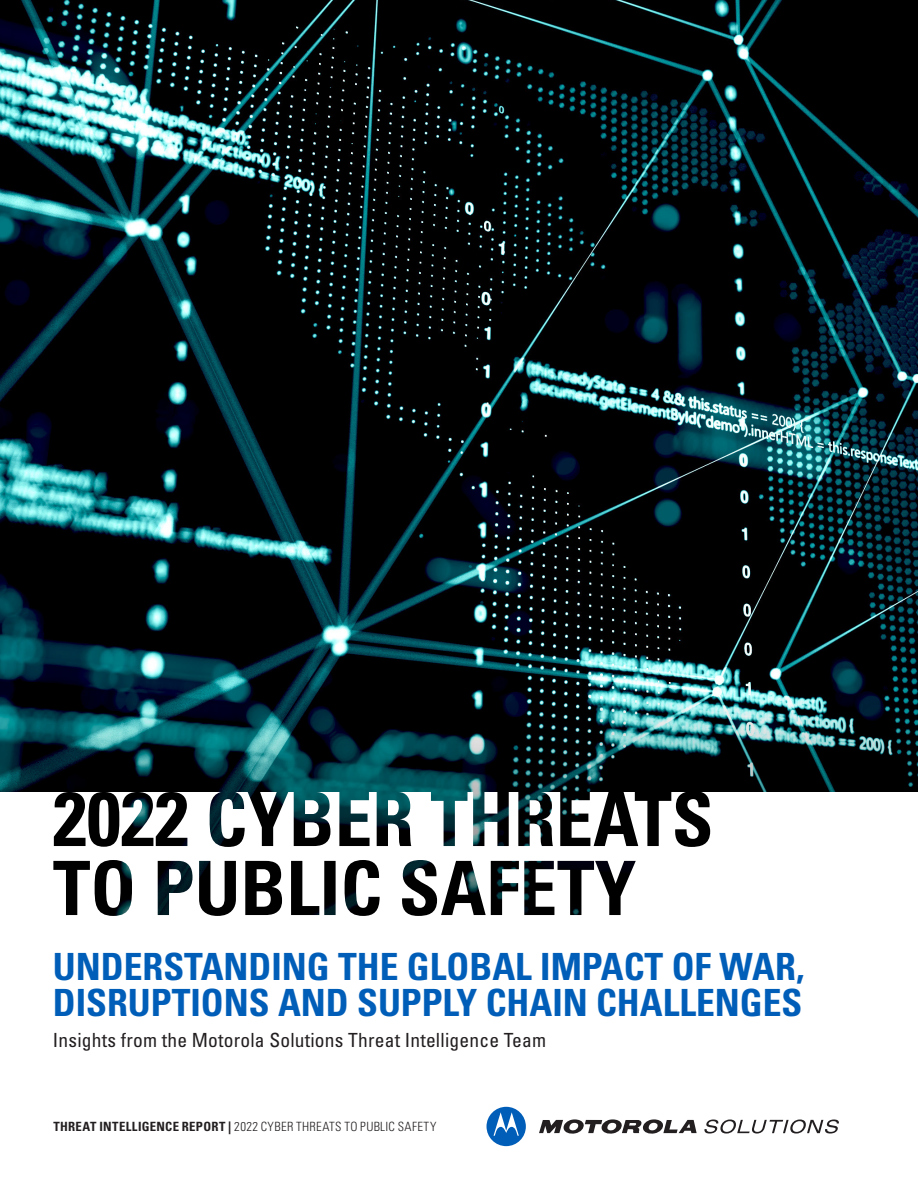
<style>
.page{position:relative;width:918px;height:1188px;background:#fff}
.page>*{position:absolute;margin:0;border:0;box-sizing:border-box;transform-origin:0 0}
.t1{font:700 condensed 37.5px/36px "Univers LT Std";color:#005eb8}
.t2{font:condensed 19.5px "Univers LT Std";letter-spacing:.01em;color:#231f20}
.t3{font:300 condensed 12.75px "Univers LT Std";letter-spacing:.025em;color:#231f20}
.s1{font-weight:700}
</style>
<div class="page">
<img style="left:0;top:0;width:918px;height:696px">
<svg style="left:0;top:696px;width:918px;height:96px;background:#11363b"></svg>
<svg style="left:53px;top:792px;width:784px;height:355px"></svg>
<svg style="left:539px;top:1119px;width:158px;height:15px"></svg>
<svg style="left:487px;top:1107px;width:39px;height:39px"></svg>
<svg style="left:704px;top:1120px;width:135px;height:14px"></svg>
<p class="t1" style="left:53px;top:949px;width:753px">UNDERSTANDING THE GLOBAL IMPACT OF WAR,<br>DISRUPTIONS AND SUPPLY CHAIN CHALLENGES</p>
<p class="t2" style="left:53px;top:1027px;width:495px">Insights from the Motorola Solutions Threat Intelligence Team</p>
<p class="t3" style="left:53px;top:1119px;width:385px"><span class="s1">THREAT INTELLIGENCE REPORT |</span> 2022 CYBER THREATS TO PUBLIC SAFETY</p>
</div>
